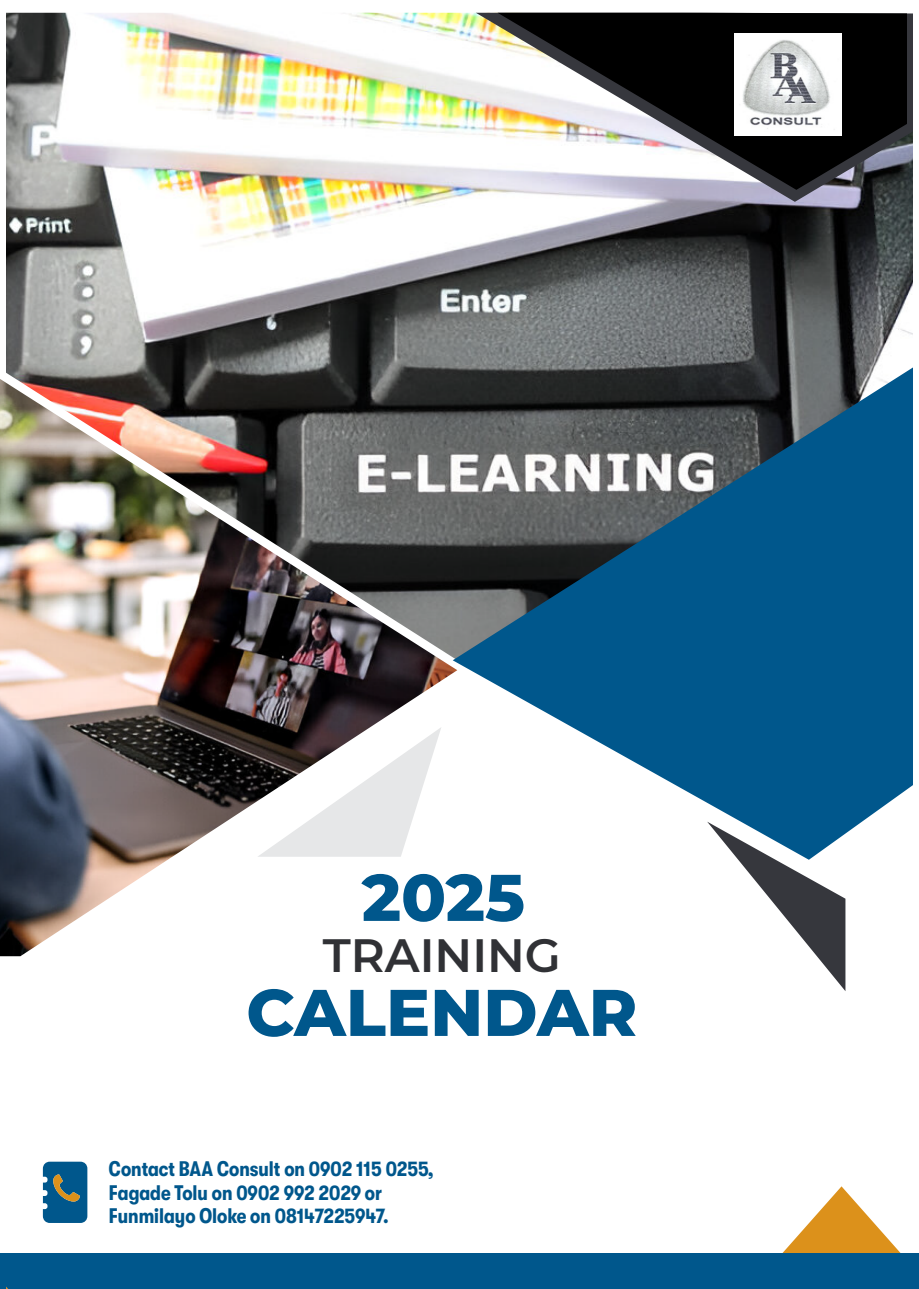
<style>
.page{position:relative;width:919px;height:1289px;background:#fff}
.page>*{position:absolute;margin:0;border:0;box-sizing:border-box;transform-origin:0 0}
.t1{font:800 65.7px "Montserrat";color:#00578c}
.t2{font:600 46.5px "Montserrat";color:#303135}
.t3{font:700 condensed 21px/23.7px "GT Walsheim Pro";color:#00578c;scale:.95 1}
</style>
<div class="page">
<svg style="left:782px;top:1186px;width:119px;height:67px"></svg>
<div style="left:0;top:1253px;width:918px;height:35px;background:#00578c"></div>
<img style="left:6px;top:13px;width:906px;height:366px">
<svg style="left:476px;top:13px;width:436px;height:189px"></svg>
<svg style="left:452px;top:367px;width:460px;height:467px;fill:#00578c"></svg>
<svg style="left:707px;top:821px;width:138px;height:170px"></svg>
<svg style="left:497px;top:13px;width:409px;height:177px;fill:#020404"></svg>
<img style="left:0;top:379px;width:457px;height:577px">
<img style="left:734px;top:34px;width:107px;height:101px">
<svg style="left:43px;top:1161px;width:44px;height:61px;background:#216588"></svg>
<h1 class="t1" style="left:361px;top:857px;width:165px">2025</h1>
<h2 class="t2" style="left:323px;top:927px;width:240px">TRAINING</h2>
<h1 class="t1" style="left:246px;top:972px;width:392px">CALENDAR</h1>
<p class="t3" style="left:109px;top:1156px;width:343px">Contact BAA Consult on 0902 115 0255,<br>Fagade Tolu on 0902 992 2029 or<br>Funmilayo Oloke on 08147225947.</p>
</div>
